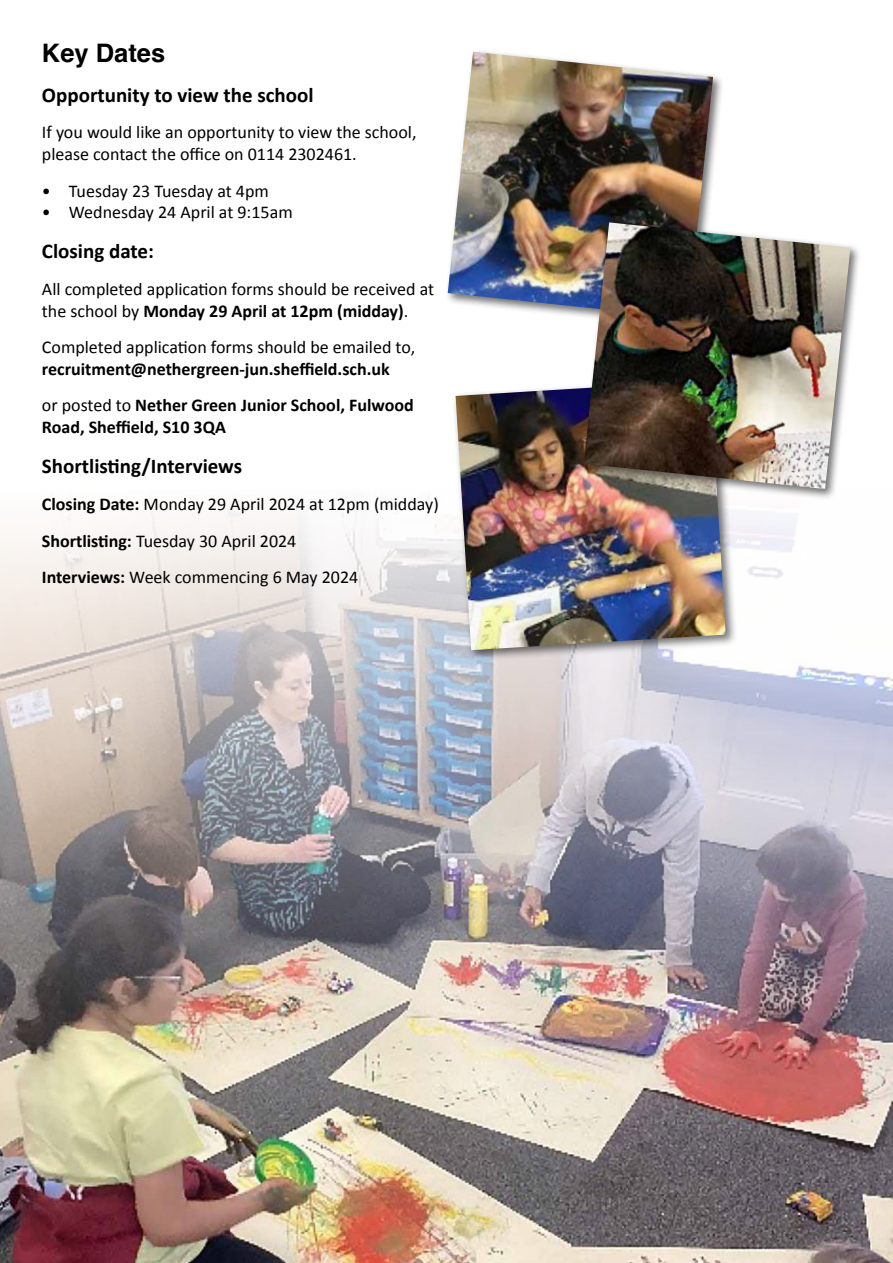
<style>
.page{position:relative;width:893px;height:1263px;background:#fff}
.page>*{position:absolute;margin:0;border:0;box-sizing:border-box;transform-origin:0 0}
.t1{font:700 25.5px "Helvetica";color:#000}
.t2{font:700 21px "Calibri";color:#000}
.t3{font:18px/21.6px "Calibri";color:#000}
.t4{font:700 18px/36.6px "Calibri";color:#000}
.s1{font-weight:700}
.s2{font-weight:400}
</style>
<div class="page">
<div style="left:444px;top:49px;width:280px;height:280px;background:#000;opacity:.56"></div>
<img style="left:448px;top:52px;width:265px;height:266px">
<img style="left:0;top:507px;width:893px;height:756px">
<div style="left:452px;top:377px;width:286px;height:285px;background:#000;opacity:.56"></div>
<img style="left:456px;top:380px;width:270px;height:270px">
<div style="left:581px;top:219px;width:280px;height:282px;background:#000;opacity:.56"></div>
<img style="left:584px;top:222px;width:266px;height:267px">
<h1 class="t1" style="left:42px;top:37px;width:125px">Key Dates</h1>
<p class="t2" style="left:42px;top:80px;width:273px">Opportunity to view the school</p>
<p class="t3" style="left:42px;top:121px;width:376px">If you would like an opportunity to view the school, please contact the office on 0114 2302461.</p>
<p class="t3" style="left:42px;top:179px;width:228px">• Tuesday 23 Tuesday at 4pm</p>
<p class="t3" style="left:42px;top:201px;width:252px">• Wednesday 24 April at 9:15am</p>
<p class="t2" style="left:42px;top:237px;width:113px">Closing date:</p>
<p class="t3" style="left:42px;top:278px;width:394px">All completed application forms should be received at the school by <span class="s1">Monday 29 April at 12pm (midday)</span>.</p>
<p class="t3" style="left:42px;top:336px;width:375px">Completed application forms should be emailed to,</p>
<p class="t4" style="left:42px;top:350px;width:373px">recruitment@nethergreen-jun.sheffield.sch.uk<br><span class="s2">or posted to</span> Nether Green Junior School, Fulwood</p>
<p class="t4" style="left:42px;top:408px;width:186px">Road, Sheffield, S10 3QA</p>
<p class="t2" style="left:42px;top:451px;width:202px">Shortlisting/Interviews</p>
<p class="t3" style="left:42px;top:485px;width:398px;line-height:36.6px"><span class="s1">Closing Date:</span> Monday 29 April 2024 at 12pm (midday)<br><span class="s1">Shortlisting:</span> Tuesday 30 April 2024<br><span class="s1">Interviews:</span> Week commencing 6 May 2024</p>
</div>
